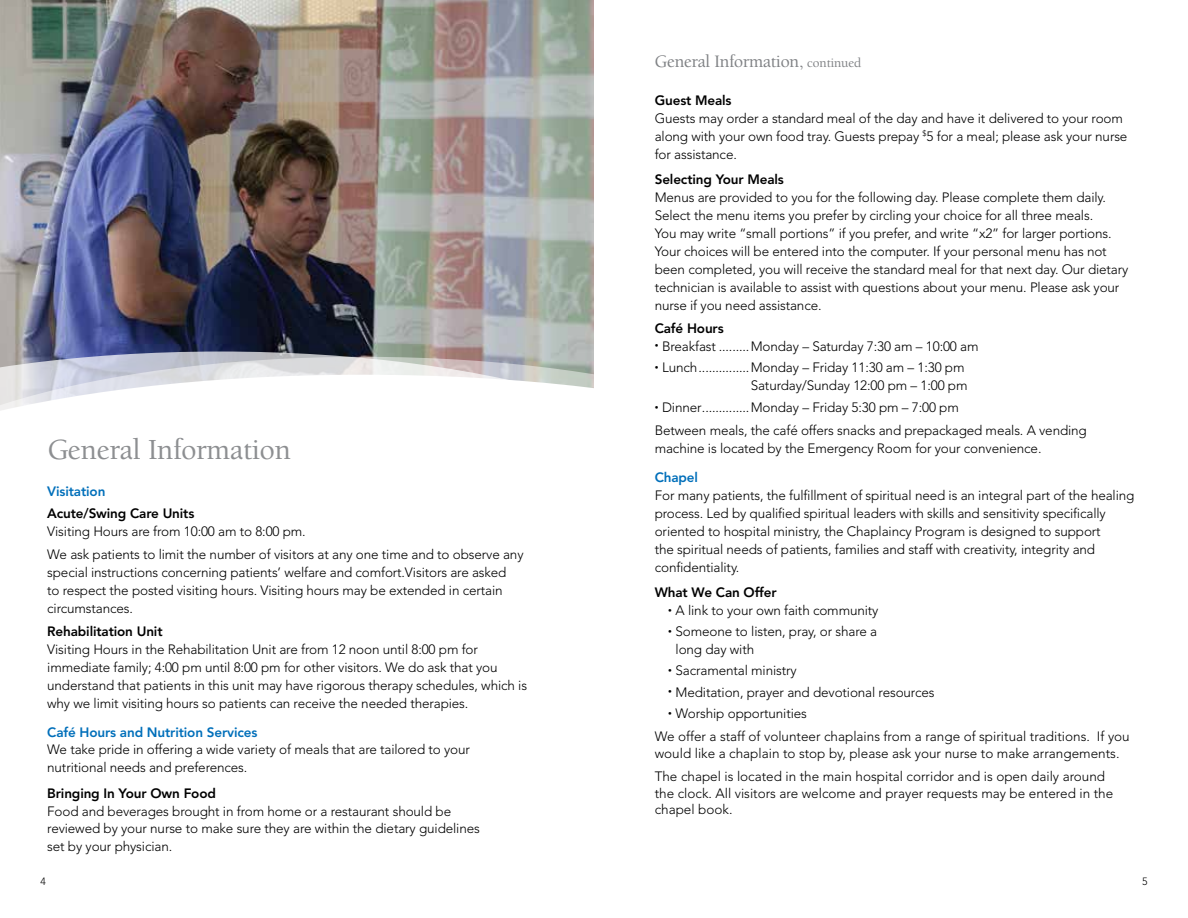
<style>
.page{position:relative;width:1188px;height:918px;background:#fff}
.page>*{position:absolute;margin:0;border:0;box-sizing:border-box;transform-origin:0 0}
.t1{font:500 30px "Berkeley Oldstyle IT Cby BT";color:#808285}
.t2{font:500 18px "Berkeley Oldstyle IT Cby BT";letter-spacing:-.005em;color:#808285}
.t3{font:300 13.5px/18px "Avenir";letter-spacing:-.01em;color:#000}
.t4{font:800 13.5px "Avenir";letter-spacing:-.01em;color:#000}
.t5{font:800 13.5px "Avenir";letter-spacing:-.01em;color:#006fba}
.t6{font:300 10.5px "Avenir";color:#000}
.s1{font-size:13.5px}
</style>
<div class="page">
<img style="left:0;top:0;width:594px;height:352px">
<svg style="left:0;top:357px;width:594px;height:54px"></svg>
<h1 class="t1" style="left:47px;top:431px;width:245px">General Information</h1>
<p class="t5" style="left:47px;top:484px;width:60px">Visitation</p>
<p class="t4" style="left:47px;top:505px;width:149px">Acute/Swing Care Units</p>
<p class="t3" style="left:47px;top:520px;width:478px;line-height:22.8px">Visiting Hours are from 10:00 am to 8:00 pm.<br>We ask patients to limit the number of visitors at any one time and to observe any</p>
<p class="t3" style="left:47px;top:563px;width:461px">special instructions concerning patients’ welfare and comfort.Visitors are asked to respect the posted visiting hours. Visiting hours may be extended in certain circumstances.</p>
<p class="t4" style="left:47px;top:623px;width:117px">Rehabilitation Unit</p>
<p class="t3" style="left:47px;top:640px;width:481px">Visiting Hours in the Rehabilitation Unit are from 12 noon until 8:00 pm for immediate family; 4:00 pm until 8:00 pm for other visitors. We do ask that you understand that patients in this unit may have rigorous therapy schedules, which is why we limit visiting hours so patients can receive the needed therapies.</p>
<p class="t5" style="left:47px;top:724px;width:212px">Café Hours and Nutrition Services</p>
<p class="t3" style="left:47px;top:741px;width:424px">We take pride in offering a wide variety of meals that are tailored to your nutritional needs and preferences.</p>
<p class="t4" style="left:47px;top:785px;width:170px">Bringing In Your Own Food</p>
<p class="t3" style="left:47px;top:802px;width:434px">Food and beverages brought in from home or a restaurant should be reviewed by your nurse to make sure they are within the dietary guidelines set by your physician.</p>
<p class="t6" style="left:40px;top:876px;width:7px">4</p>
<h2 class="t2" style="left:655px;top:51px;width:208px">General Information, <span class="s1">continued</span></h2>
<p class="t4" style="left:655px;top:92px;width:78px">Guest Meals</p>
<p class="t3" style="left:655px;top:109px;width:474px">Guests may order a standard meal of the day and have it delivered to your room along with your own food tray. Guests prepay <sup>$</sup>5 for a meal; please ask your nurse for assistance.</p>
<p class="t4" style="left:655px;top:171px;width:131px">Selecting Your Meals</p>
<p class="t3" style="left:655px;top:188px;width:475px">Menus are provided to you for the following day. Please complete them daily.<br>Select the menu items you prefer by circling your choice for all three meals.<br>You may write “small portions” if you prefer, and write “x2” for larger portions.<br>Your choices will be entered into the computer. If your personal menu has not been completed, you will receive the standard meal for that next day. Our dietary technician is available to assist with questions about your menu. Please ask your nurse if you need assistance.</p>
<p class="t4" style="left:655px;top:320px;width:71px">Café Hours</p>
<p class="t3" style="left:655px;top:337px;width:325px"><sup>•</sup> Breakfast .........Monday – Saturday 7:30 am – 10:00 am</p>
<p class="t3" style="left:655px;top:359px;width:314px;text-align:right"><sup>•</sup> Lunch...............Monday – Friday 11:30 am – 1:30 pm<br>Saturday/Sunday 12:00 pm – 1:00 pm</p>
<p class="t3" style="left:655px;top:396px;width:434px;line-height:22.8px"><sup>•</sup> Dinner..............Monday – Friday 5:30 pm – 7:00 pm<br>Between meals, the café offers snacks and prepackaged meals. A vending</p>
<p class="t3" style="left:655px;top:439px;width:388px">machine is located by the Emergency Room for your convenience.</p>
<p class="t5" style="left:655px;top:469px;width:45px">Chapel</p>
<p class="t3" style="left:655px;top:486px;width:481px">For many patients, the fulfillment of spiritual need is an integral part of the healing process. Led by qualified spiritual leaders with skills and sensitivity specifically oriented to hospital ministry, the Chaplaincy Program is designed to support<br>the spiritual needs of patients, families and staff with creativity, integrity and confidentiality.</p>
<p class="t4" style="left:655px;top:584px;width:123px">What We Can Offer</p>
<p class="t3" style="left:668px;top:601px;width:212px"><sup>•</sup> A link to your own faith community</p>
<p class="t3" style="left:676px;top:622px;width:203px;text-indent:-7px"><sup>•</sup> Someone to listen, pray, or share a long day with</p>
<p class="t3" style="left:668px;top:662px;width:130px"><sup>•</sup> Sacramental ministry</p>
<p class="t3" style="left:668px;top:683px;width:268px"><sup>•</sup> Meditation, prayer and devotional resources</p>
<p class="t3" style="left:655px;top:701px;width:477px;line-height:23.5px;text-indent:14px"><sup>•</sup> Worship opportunities<br>We offer a staff of volunteer chaplains from a range of spiritual traditions. If you</p>
<p class="t3" style="left:655px;top:741px;width:466px;line-height:23.2px">would like a chaplain to stop by, please ask your nurse to make arrangements.<br>The chapel is located in the main hospital corridor and is open daily around</p>
<p class="t3" style="left:655px;top:785px;width:460px;line-height:16.5px">the clock. All visitors are welcome and prayer requests may be entered in the chapel book.</p>
<p class="t6" style="left:1142px;top:876px;width:7px">5</p>
</div>
